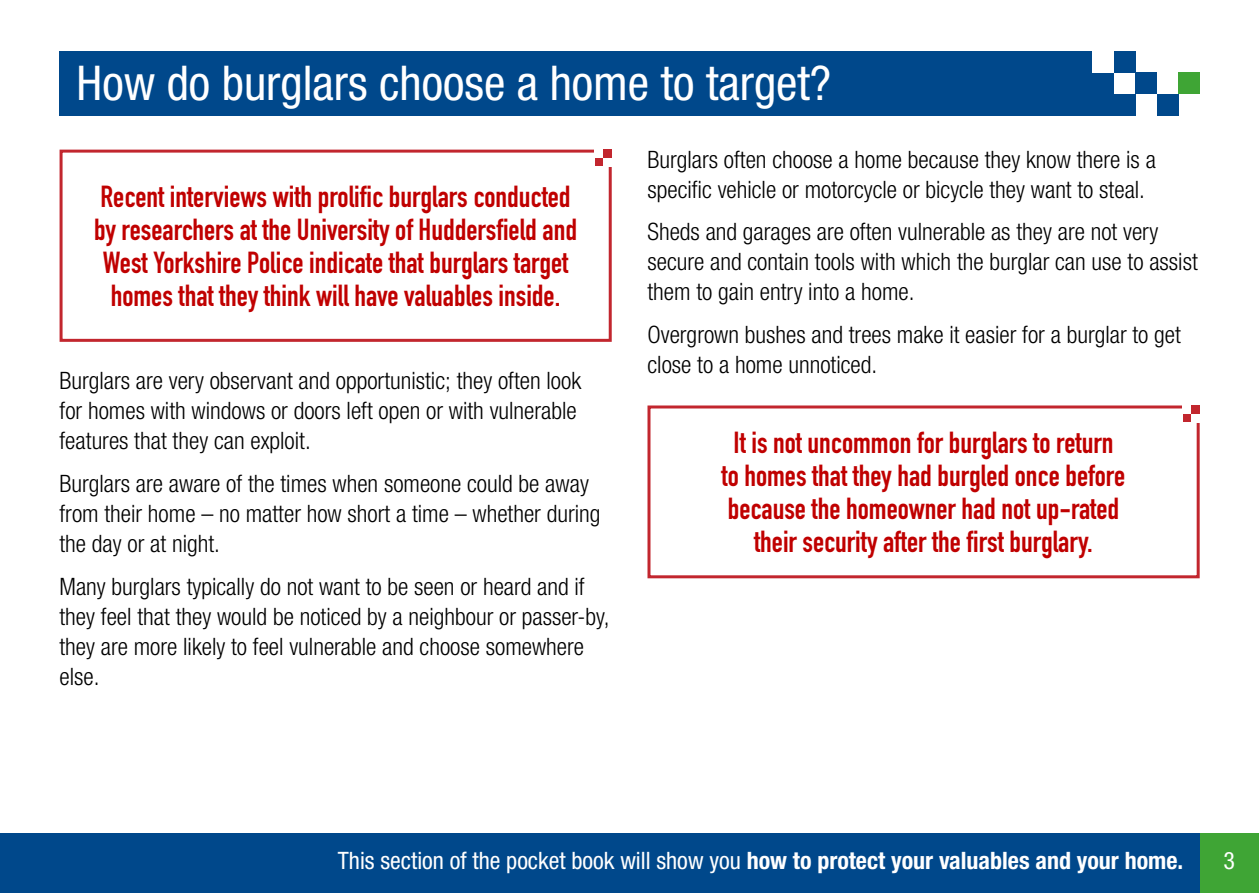
<style>
.page{position:relative;width:1259px;height:893px;background:#fff}
.page>*{position:absolute;margin:0;border:0;box-sizing:border-box;transform-origin:0 0}
.t1{font:condensed 48px "Helvetica Neue";color:#fff}
.t2{font:700 30px/33px "DIN Condensed";color:#c00000;text-align:center}
.t3{font:300 condensed 24px/30px "Helvetica Neue";color:#000}
.t4{font:condensed 24px "Helvetica Neue";color:#fff}
.s1{font-weight:700}
</style>
<div class="page">
<div style="left:1199px;top:833px;width:60px;height:60px;background:#3fa535"></div>
<div style="left:0;top:833px;width:1199px;height:60px;background:#00488b"></div>
<div style="left:1113px;top:51px;width:22px;height:22px;background:#00488b"></div>
<div style="left:1113px;top:94px;width:22px;height:22px;background:#00488b"></div>
<div style="left:1135px;top:73px;width:21px;height:21px;background:#00488b"></div>
<div style="left:1156px;top:94px;width:22px;height:22px;background:#00488b"></div>
<div style="left:1178px;top:73px;width:21px;height:21px;background:#3fa535"></div>
<div style="left:60px;top:51px;width:1053px;height:65px;background:#00488b"></div>
<div style="left:1092px;top:51px;width:21px;height:22px;background:#fff"></div>
<div style="left:647px;top:405px;width:552px;height:173px;border:3px solid #c2262e"></div>
<div style="left:1191px;top:405px;width:8px;height:9px;background:#c2262e"></div>
<div style="left:1191px;top:414px;width:8px;height:8px;background:#fff"></div>
<div style="left:1182px;top:405px;width:9px;height:9px;background:#fff"></div>
<div style="left:1182px;top:414px;width:9px;height:8px;background:#c2262e"></div>
<div style="left:60px;top:150px;width:552px;height:192px;border:3px solid #c2262e"></div>
<div style="left:603px;top:150px;width:9px;height:8px;background:#c2262e"></div>
<div style="left:603px;top:158px;width:9px;height:9px;background:#fff"></div>
<div style="left:595px;top:150px;width:8px;height:8px;background:#fff"></div>
<div style="left:595px;top:158px;width:8px;height:9px;background:#c2262e"></div>
<h1 class="t1" style="left:77px;top:55px;width:756px">How do burglars choose a home to target?</h1>
<p class="t2" style="left:94px;top:180px;width:484px">Recent interviews with prolific burglars conducted by researchers at the University of Huddersfield and West Yorkshire Police indicate that burglars target homes that they think will have valuables inside.</p>
<p class="t3" style="left:60px;top:365px;width:523px">Burglars are very observant and opportunistic; they often look for homes with windows or doors left open or with vulnerable features that they can exploit.</p>
<p class="t3" style="left:60px;top:468px;width:542px">Burglars are aware of the times when someone could be away from their home – no matter how short a time – whether during the day or at night.</p>
<p class="t3" style="left:60px;top:571px;width:551px">Many burglars typically do not want to be seen or heard and if they feel that they would be noticed by a neighbour or passer-by, they are more likely to feel vulnerable and choose somewhere else.</p>
<p class="t3" style="left:647px;top:144px;width:510px">Burglars often choose a home because they know there is a specific vehicle or motorcycle or bicycle they want to steal.</p>
<p class="t3" style="left:647px;top:217px;width:552px">Sheds and garages are often vulnerable as they are not very secure and contain tools with which the burglar can use to assist them to gain entry into a home.</p>
<p class="t3" style="left:647px;top:319px;width:535px">Overgrown bushes and trees make it easier for a burglar to get close to a home unnoticed.</p>
<p class="t2" style="left:721px;top:426px;width:405px">It is not uncommon for burglars to return to homes that they had burgled once before because the homeowner had not up-rated their security after the first burglary.</p>
<p class="t4" style="left:338px;top:847px;width:847px">This section of the pocket book will show you <span class="s1">how to protect your valuables and your home.</span></p>
<p class="t4" style="left:1223px;top:847px;width:13px">3</p>
</div>
